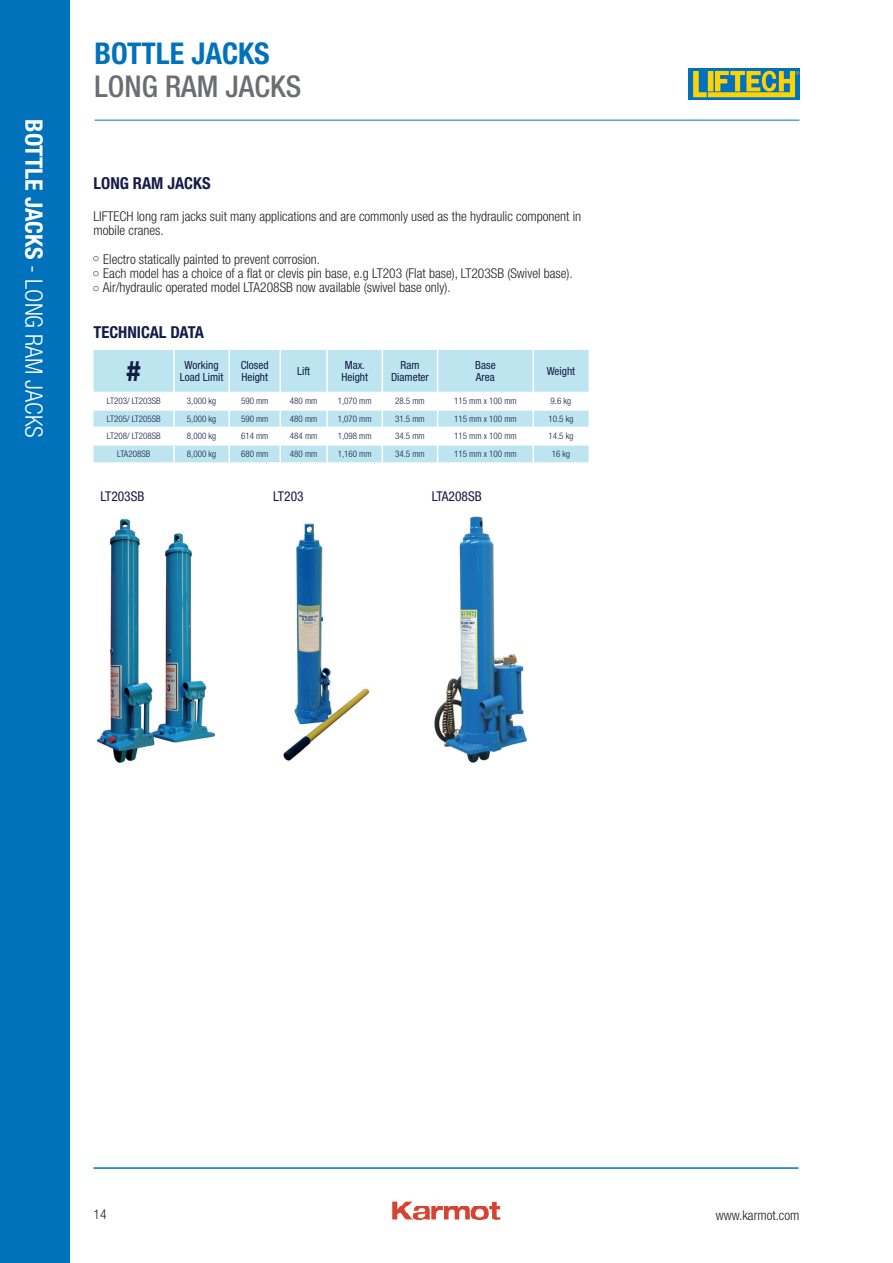
<style>
.page{position:relative;width:893px;height:1263px;background:#fff}
.page>*{position:absolute;margin:0;border:0;box-sizing:border-box;transform-origin:0 0}
.t1{font:500 condensed 30px "Helvetica Neue LT Pro";color:#6c6d70}
.t2{font:700 condensed 30px "Helvetica Neue LT Pro";color:#0072bc}
.t3{font:700 condensed 28.5px "Helvetica Neue LT Pro";color:#151c46}
.t4{font:300 condensed 24px "Helvetica Neue LT Pro";color:#fff}
.t5{font:700 condensed 16.5px "Helvetica Neue LT Pro";color:#151c46}
.t6{font:300 condensed 13.5px/14.2px "Helvetica Neue LT Pro";color:#231f20}
.t7{font:condensed 13.5px "Helvetica Neue LT Pro";color:#151c46}
.t8{font:12px/14.7px "Arial Narrow";color:#171c47;text-align:justify}
.t9{font:condensed 11.25px/12px "Helvetica Neue LT Pro";color:#151c46;text-align:center}
.t10{font:300 condensed 9px "Helvetica Neue LT Pro";color:#151c46}
.s1{font-weight:700}
</style>
<div class="page">
<div style="left:0;top:0;width:70px;height:1263px;background:#0072bc"></div>
<hr style="left:95px;top:120px;width:704px;height:1px;background:#0072bc">
<hr style="left:94px;top:1168px;width:704px;height:1px;background:#0072bc">
<img style="left:392px;top:1201px;width:108px;height:20px">
<img style="left:689px;top:69px;width:110px;height:31px">
<img style="left:283px;top:523px;width:87px;height:238px">
<img style="left:96px;top:518px;width:120px;height:245px">
<svg style="left:94px;top:350px;width:495px;height:112px"></svg>
<img style="left:434px;top:516px;width:93px;height:247px">
<h3 class="t4" style="left:48px;top:119px;width:320px;rotate:90deg"><span class="s1">BOTTLE JACKS</span> - LONG RAM JACKS</h3>
<h1 class="t2" style="left:95px;top:35px;width:177px">BOTTLE JACKS</h1>
<h1 class="t1" style="left:95px;top:68px;width:208px">LONG RAM JACKS</h1>
<p class="t5" style="left:94px;top:173px;width:119px">LONG RAM JACKS</p>
<p class="t6" style="left:94px;top:209px;width:489px">LIFTECH long ram jacks suit many applications and are commonly used as the hydraulic component in mobile cranes.</p>
<p class="t6" style="left:103px;top:252px;width:472px">Electro statically painted to prevent corrosion.<br>Each model has a choice of a flat or clevis pin base, e.g LT203 (Flat base), LT203SB (Swivel base).<br>Air/hydraulic operated model LTA208SB now available (swivel base only).</p>
<p class="t5" style="left:94px;top:323px;width:112px">TECHNICAL DATA</p>
<h2 class="t3" style="left:127px;top:354px;width:15px">#</h2>
<p class="t9" style="left:180px;top:359px;width:45px">Working<br>Load Limit</p>
<p class="t9" style="left:241px;top:359px;width:29px;text-align:left">Closed<br>Height</p>
<p class="t9" style="left:297px;top:365px;width:15px">Lift</p>
<p class="t9" style="left:341px;top:359px;width:28px">Max.<br>Height</p>
<p class="t9" style="left:391px;top:359px;width:39px">Ram<br>Diameter</p>
<p class="t9" style="left:475px;top:359px;width:22px;text-align:left">Base<br>Area</p>
<p class="t9" style="left:547px;top:365px;width:30px">Weight</p>
<p class="t10" style="left:107px;top:396px;width:55px">LT203/ LT203SB</p>
<p class="t10" style="left:187px;top:396px;width:31px">3,000 kg</p>
<p class="t10" style="left:241px;top:396px;width:29px">590 mm</p>
<p class="t10" style="left:290px;top:396px;width:29px">480 mm</p>
<p class="t10" style="left:338px;top:396px;width:35px">1,070 mm</p>
<p class="t10" style="left:395px;top:396px;width:31px">28.5 mm</p>
<p class="t10" style="left:454px;top:396px;width:64px">115 mm x 100 mm</p>
<p class="t10" style="left:551px;top:396px;width:22px">9.6 kg</p>
<p class="t10" style="left:107px;top:413px;width:55px">LT205/ LT205SB</p>
<p class="t10" style="left:187px;top:413px;width:31px">5,000 kg</p>
<p class="t10" style="left:241px;top:413px;width:29px">590 mm</p>
<p class="t10" style="left:290px;top:413px;width:29px">480 mm</p>
<p class="t10" style="left:338px;top:413px;width:35px">1,070 mm</p>
<p class="t10" style="left:395px;top:413px;width:31px">31.5 mm</p>
<p class="t10" style="left:454px;top:413px;width:64px">115 mm x 100 mm</p>
<p class="t10" style="left:548px;top:413px;width:26px">10.5 kg</p>
<p class="t10" style="left:107px;top:431px;width:55px">LT208/ LT208SB</p>
<p class="t10" style="left:187px;top:431px;width:31px">8,000 kg</p>
<p class="t10" style="left:241px;top:431px;width:29px">614 mm</p>
<p class="t10" style="left:290px;top:431px;width:29px">484 mm</p>
<p class="t10" style="left:338px;top:431px;width:35px">1,098 mm</p>
<p class="t10" style="left:395px;top:431px;width:31px">34.5 mm</p>
<p class="t10" style="left:454px;top:431px;width:64px">115 mm x 100 mm</p>
<p class="t10" style="left:548px;top:431px;width:26px">14.5 kg</p>
<p class="t10" style="left:117px;top:448px;width:34px">LTA208SB</p>
<p class="t10" style="left:187px;top:448px;width:31px">8,000 kg</p>
<p class="t10" style="left:241px;top:448px;width:29px">680 mm</p>
<p class="t10" style="left:290px;top:448px;width:29px">480 mm</p>
<p class="t10" style="left:338px;top:448px;width:35px">1,160 mm</p>
<p class="t10" style="left:395px;top:448px;width:31px">34.5 mm</p>
<p class="t10" style="left:454px;top:448px;width:64px">115 mm x 100 mm</p>
<p class="t10" style="left:552px;top:448px;width:20px">16 kg</p>
<p class="t7" style="left:100px;top:488px;width:46px">LT203SB</p>
<p class="t7" style="left:273px;top:488px;width:32px">LT203</p>
<p class="t8" style="left:94px;top:250px;width:9px">○ ○ ○</p>
<p class="t7" style="left:432px;top:488px;width:52px">LTA208SB</p>
<p class="t6" style="left:94px;top:1207px;width:14px">14</p>
<p class="t6" style="left:716px;top:1207px;width:85px">www.karmot.com</p>
</div>
